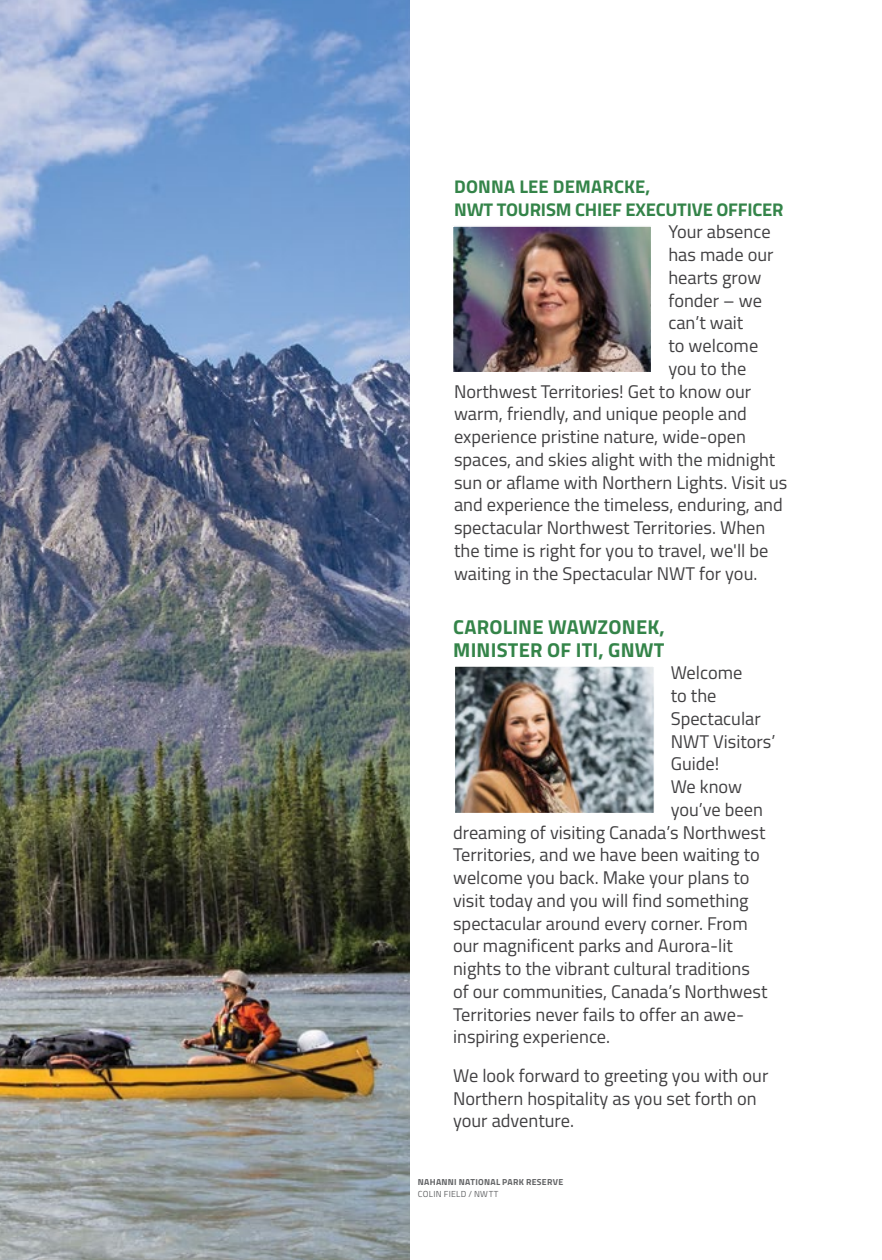
<style>
.page{position:relative;width:882px;height:1260px;background:#fff}
.page>*{position:absolute;margin:0;border:0;box-sizing:border-box;transform-origin:0 0}
.t1{font:700 20.12px/22.8px "Titillium";letter-spacing:.01em;color:#348449}
.t2{font:18.38px/22.8px "Titillium";color:#414042}
.t3{font:700 18.38px/22.8px "Titillium";letter-spacing:-.01em;color:#348449}
.t4{font:700 8.75px "Titillium";letter-spacing:.035em;color:#636466}
.t5{font:8.75px "Titillium";letter-spacing:.04em;color:#636466}
</style>
<div class="page">
<img style="left:0;top:0;width:410px;height:1260px">
<img style="left:456px;top:667px;width:197px;height:145px">
<div style="left:454px;top:665px;width:201px;height:149px;border:1px solid #fff"></div>
<img style="left:455px;top:228px;width:195px;height:143px">
<div style="left:452px;top:225px;width:201px;height:149px;border:2px solid #fff"></div>
<p class="t3" style="left:454px;top:174px;width:331px">DONNA LEE DEMARCKE,<br>NWT TOURISM CHIEF EXECUTIVE OFFICER</p>
<p class="t2" style="left:668px;top:220px;width:104px">Your absence</p>
<p class="t2" style="left:668px;top:243px;width:107px">has made our</p>
<p class="t2" style="left:668px;top:265px;width:94px">hearts grow</p>
<p class="t2" style="left:668px;top:288px;width:95px">fonder – we</p>
<p class="t2" style="left:668px;top:311px;width:76px">can’t wait</p>
<p class="t2" style="left:668px;top:334px;width:91px">to welcome</p>
<p class="t2" style="left:668px;top:356px;width:80px">you to the</p>
<p class="t2" style="left:454px;top:379px;width:299px">Northwest Territories! Get to know our</p>
<p class="t2" style="left:454px;top:402px;width:294px">warm, friendly, and unique people and</p>
<p class="t2" style="left:454px;top:425px;width:293px">experience pristine nature, wide-open</p>
<p class="t2" style="left:454px;top:447px;width:323px">spaces, and skies alight with the midnight</p>
<p class="t2" style="left:454px;top:470px;width:335px">sun or aflame with Northern Lights. Visit us</p>
<p class="t2" style="left:454px;top:493px;width:330px">and experience the timeless, enduring, and</p>
<p class="t2" style="left:454px;top:516px;width:313px">spectacular Northwest Territories. When</p>
<p class="t2" style="left:454px;top:538px;width:316px">the time is right for you to travel, we'll be</p>
<p class="t2" style="left:454px;top:561px;width:305px">waiting in the Spectacular NWT for you.</p>
<p class="t1" style="left:453px;top:614px;width:213px">CAROLINE WAWZONEK,<br>MINISTER OF ITI, GNWT</p>
<p class="t2" style="left:671px;top:661px;width:73px">Welcome</p>
<p class="t2" style="left:671px;top:683px;width:47px">to the</p>
<p class="t2" style="left:671px;top:706px;width:92px">Spectacular</p>
<p class="t2" style="left:671px;top:729px;width:106px">NWT Visitors’</p>
<p class="t2" style="left:671px;top:752px;width:50px">Guide!</p>
<p class="t2" style="left:671px;top:774px;width:73px">We know</p>
<p class="t2" style="left:671px;top:797px;width:94px">you’ve been</p>
<p class="t2" style="left:453px;top:820px;width:314px">dreaming of visiting Canada’s Northwest</p>
<p class="t2" style="left:453px;top:843px;width:308px">Territories, and we have been waiting to</p>
<p class="t2" style="left:453px;top:865px;width:298px">welcome you back. Make your plans to</p>
<p class="t2" style="left:453px;top:888px;width:297px">visit today and you will find something</p>
<p class="t2" style="left:453px;top:911px;width:296px">spectacular around every corner. From</p>
<p class="t2" style="left:453px;top:934px;width:281px">our magnificent parks and Aurora-lit</p>
<p class="t2" style="left:453px;top:956px;width:298px">nights to the vibrant cultural traditions</p>
<p class="t2" style="left:453px;top:979px;width:316px">of our communities, Canada’s Northwest</p>
<p class="t2" style="left:453px;top:1002px;width:293px">Territories never fails to offer an awe-</p>
<p class="t2" style="left:453px;top:1025px;width:159px">inspiring experience.</p>
<p class="t2" style="left:453px;top:1063px;width:317px">We look forward to greeting you with our<br>Northern hospitality as you set forth on your adventure.</p>
<p class="t4" style="left:418px;top:1175px;width:147px">NAHANNI NATIONAL PARK RESERVE</p>
<p class="t5" style="left:418px;top:1188px;width:82px">COLIN FIELD / NWTT</p>
</div>
